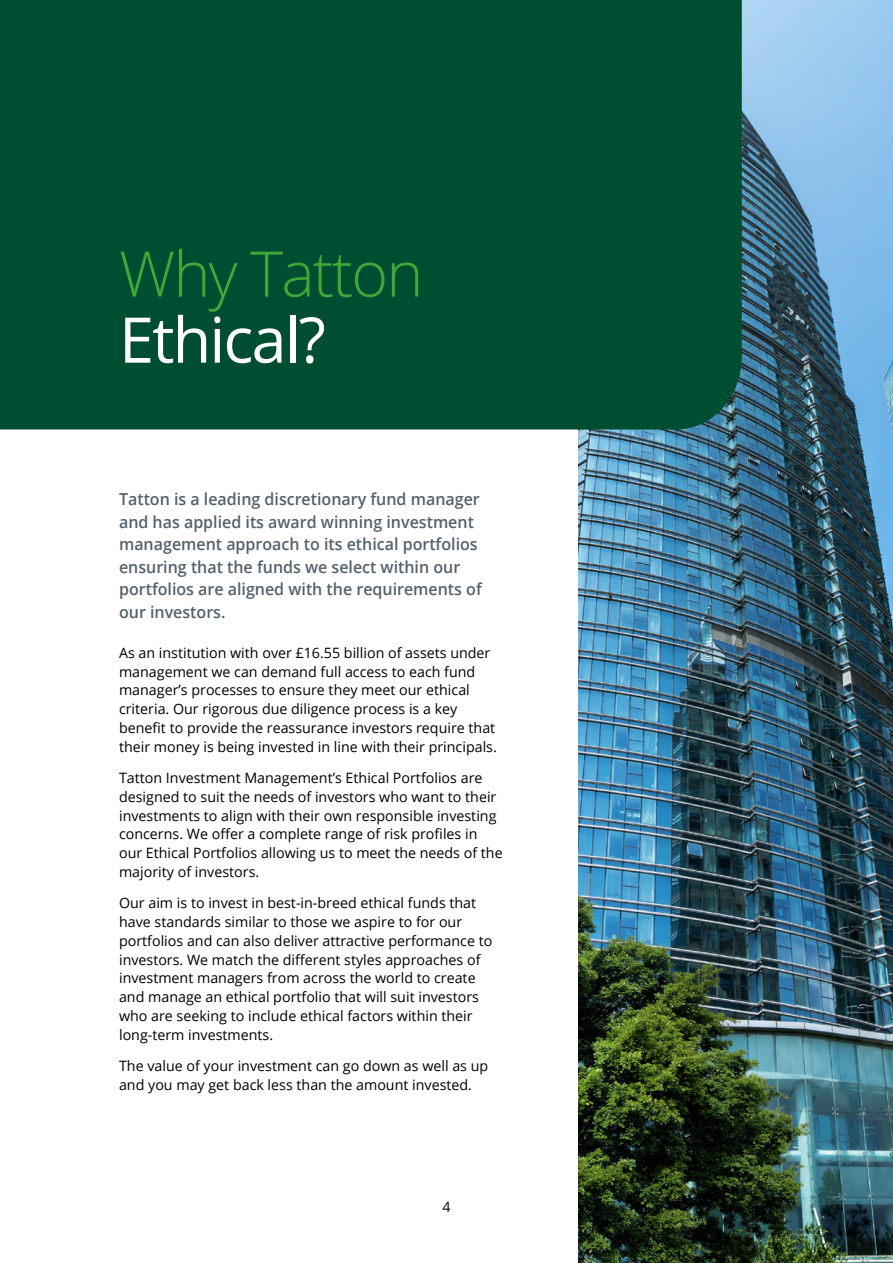
<style>
.page{position:relative;width:893px;height:1263px;background:#fff}
.page>*{position:absolute;margin:0;border:0;box-sizing:border-box;transform-origin:0 0}
.t1{font:300 63px "Open Sans";letter-spacing:-.03em;color:#3ea938}
.t2{font:63px "Open Sans";letter-spacing:-.03em;color:#fff}
.t3{font:600 16.5px/22.5px "Open Sans";color:#54616c}
.t4{font:14.25px/18.8px "Open Sans";color:#000}
</style>
<div class="page">
<img style="left:578px;top:0;width:315px;height:1263px">
<div style="left:0;top:0;width:742px;height:429px;background:#004e32"></div>
<h1 class="t1" style="left:119px;top:231px;width:306px">Why Tatton</h1>
<h1 class="t2" style="left:119px;top:297px;width:208px">Ethical?</h1>
<p class="t3" style="left:119px;top:488px;width:364px">Tatton is a leading discretionary fund manager and has applied its award winning investment management approach to its ethical portfolios ensuring that the funds we select within our portfolios are aligned with the requirements of our investors.</p>
<p class="t4" style="left:119px;top:643px;width:379px">As an institution with over £16.55 billion of assets under management we can demand full access to each fund manager’s processes to ensure they meet our ethical criteria. Our rigorous due diligence process is a key benefit to provide the reassurance investors require that their money is being invested in line with their principals.</p>
<p class="t4" style="left:119px;top:768px;width:385px">Tatton Investment Management’s Ethical Portfolios are designed to suit the needs of investors who want to their investments to align with their own responsible investing concerns. We offer a complete range of risk profiles in our Ethical Portfolios allowing us to meet the needs of the majority of investors.</p>
<p class="t4" style="left:119px;top:893px;width:375px">Our aim is to invest in best-in-breed ethical funds that have standards similar to those we aspire to for our portfolios and can also deliver attractive performance to investors. We match the different styles approaches of investment managers from across the world to create and manage an ethical portfolio that will suit investors who are seeking to include ethical factors within their long-term investments.</p>
<p class="t4" style="left:119px;top:1056px;width:371px">The value of your investment can go down as well as up and you may get back less than the amount invested.</p>
<p class="t4" style="left:442px;top:1196px;width:10px">4</p>
</div>
